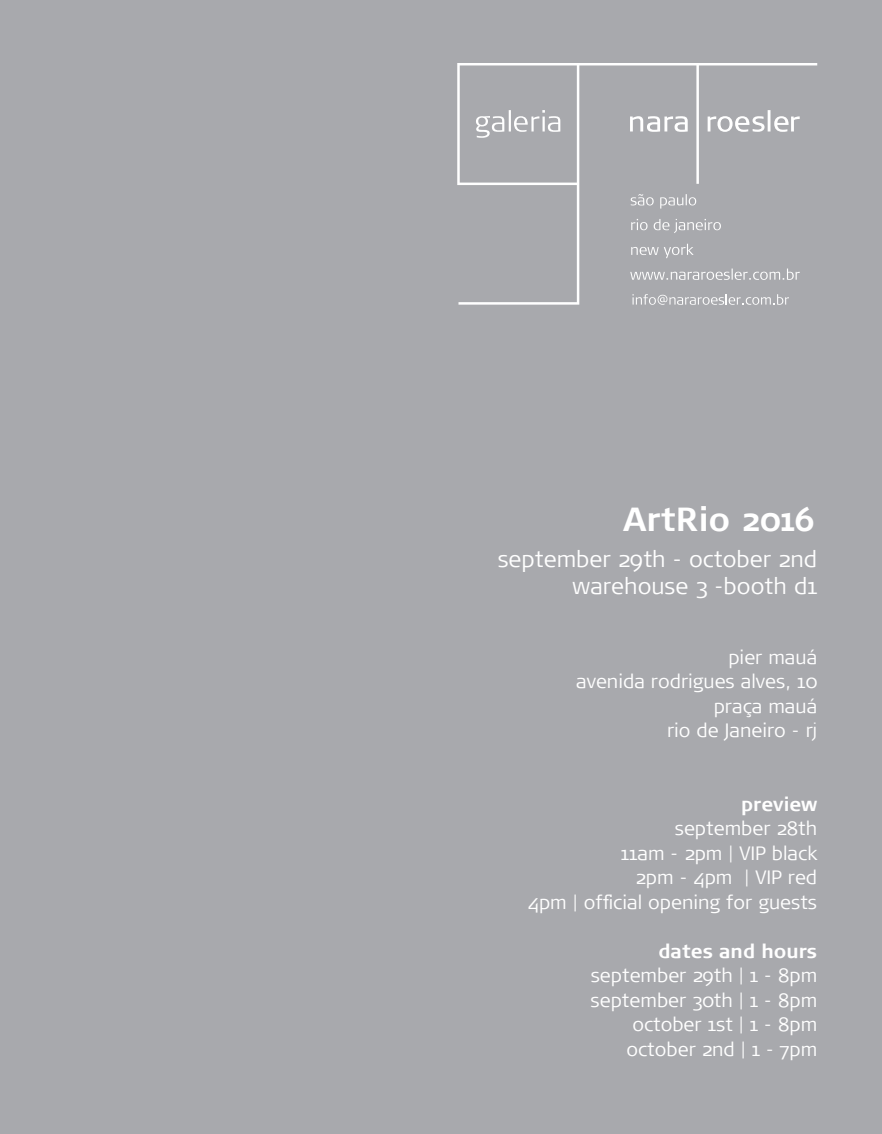
<style>
.page{position:relative;width:882px;height:1134px;background:#a8a9ad}
.page>*{position:absolute;margin:0;border:0;box-sizing:border-box;transform-origin:0 0}
.t1{font:700 33.25px "Signa";color:#fff}
.t2{font:300 22.75px/26.6px "Signa";color:#fff;text-align:right}
.t3{font:300 19.25px/24.5px "Signa";color:#fff;text-align:right}
.t4{font:700 19.25px "Signa";color:#fff}
</style>
<div class="page">
<svg style="left:457px;top:63px;width:360px;height:242px"></svg>
<svg style="left:630px;top:110px;width:170px;height:22px"></svg>
<svg style="left:630px;top:269px;width:170px;height:11px"></svg>
<svg style="left:631px;top:244px;width:63px;height:14px"></svg>
<svg style="left:631px;top:219px;width:90px;height:14px"></svg>
<svg style="left:631px;top:194px;width:65px;height:15px"></svg>
<svg style="left:632px;top:294px;width:157px;height:11px"></svg>
<h1 class="t1" style="left:623px;top:500px;width:194px">ArtRio 2016</h1>
<p class="t2" style="left:498px;top:546px;width:321px">september 29th - october 2nd warehouse 3 -booth d1</p>
<p class="t3" style="left:576px;top:645px;width:243px">pier mauá<br>avenida rodrigues alves, 10 praça mauá<br>rio de Janeiro - rj</p>
<p class="t4" style="left:741px;top:793px;width:78px">preview</p>
<p class="t3" style="left:528px;top:816px;width:291px">september 28th<br>11am - 2pm | VIP black<br>2pm - 4pm | VIP red<br>4pm | official opening for guests</p>
<p class="t4" style="left:658px;top:940px;width:160px">dates and hours</p>
<p class="t3" style="left:591px;top:963px;width:228px">september 29th | 1 - 8pm september 30th | 1 - 8pm october 1st | 1 - 8pm october 2nd | 1 - 7pm</p>
</div>
